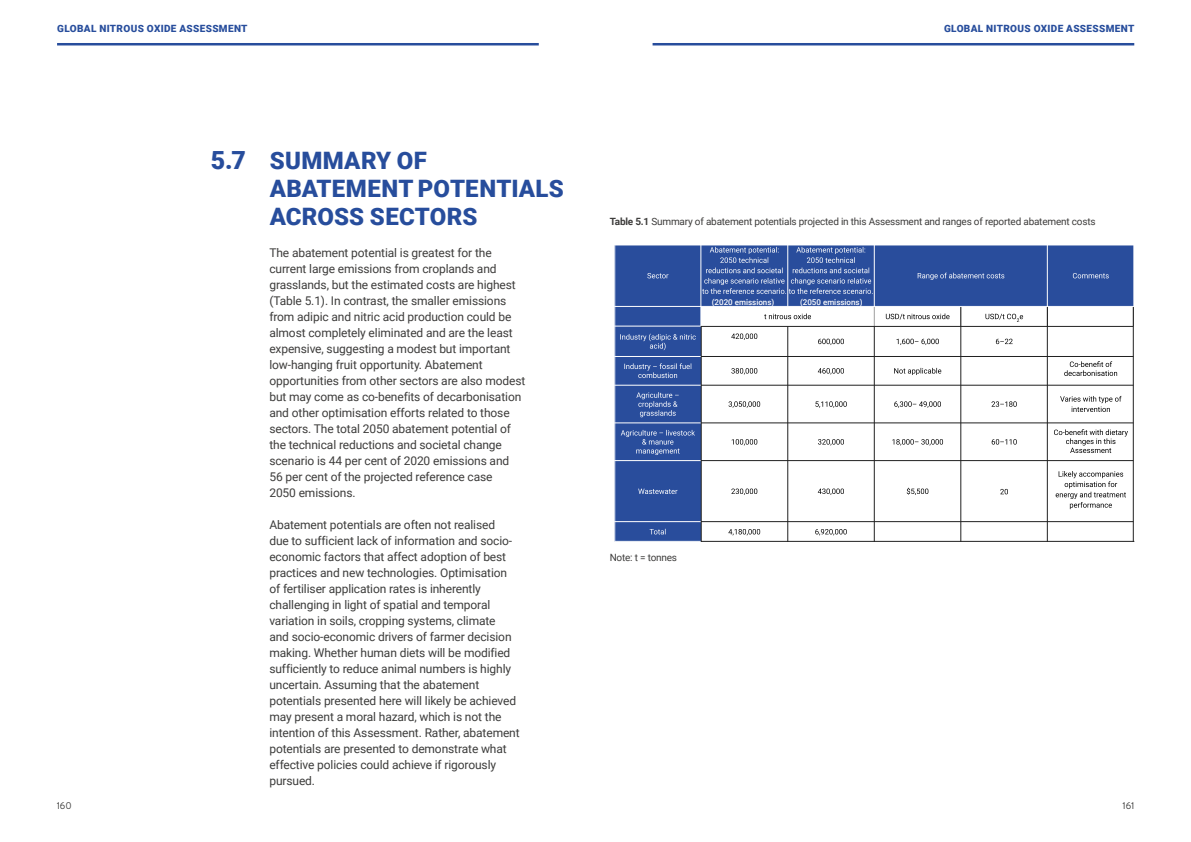
<style>
.page{position:relative;width:1191px;height:842px;background:#fff}
.page>*{position:absolute;margin:0;border:0;box-sizing:border-box;transform-origin:0 0}
.t1{font:900 24px/28px "Roboto";letter-spacing:.01em;color:#274d9c}
.t2{font:12px/16px "Roboto";letter-spacing:-.01em;color:#3c3c3b}
.t3{font:12px/16px "Roboto";letter-spacing:-.01em;color:#3d3c3b}
.t4{font:10px "Roboto";letter-spacing:-.02em;color:#3d3c3b}
.t5{font:900 10px "Roboto";letter-spacing:.035em;color:#274d9c}
.t6{font:10px "Brandon Grotesque";color:#3c3c3b}
.t7{font:500 8px "Roboto";color:#fff}
.s1{font-size:25px}
.s2{font-weight:700}
</style>
<div class="page">
<hr style="left:57px;top:43px;width:482px;height:2px;background:#274d9c">
<hr style="left:652px;top:43px;width:482px;height:2px;background:#274d9c">
<div style="left:614px;top:245px;width:87px;height:62px;background:#294d9c"></div>
<div style="left:701px;top:245px;width:86px;height:62px;background:#294d9c"></div>
<div style="left:787px;top:245px;width:87px;height:62px;background:#294d9c"></div>
<div style="left:874px;top:245px;width:173px;height:62px;background:#294d9c"></div>
<div style="left:1047px;top:245px;width:87px;height:62px;background:#294d9c"></div>
<div style="left:614px;top:307px;width:87px;height:19px;background:#294d9c"></div>
<div style="left:614px;top:326px;width:87px;height:30px;background:#294d9c"></div>
<div style="left:614px;top:356px;width:87px;height:29px;background:#294d9c"></div>
<div style="left:614px;top:385px;width:87px;height:38px;background:#294d9c"></div>
<div style="left:614px;top:423px;width:87px;height:38px;background:#294d9c"></div>
<div style="left:614px;top:461px;width:87px;height:61px;background:#294d9c"></div>
<div style="left:614px;top:522px;width:87px;height:20px;background:#294d9c"></div>
<hr style="left:614px;top:244px;width:1px;height:298px;background:#fff">
<hr style="left:700px;top:244px;width:1px;height:82px;background:#fff">
<hr style="left:700px;top:326px;width:1px;height:216px;background:#212121">
<hr style="left:787px;top:244px;width:1px;height:63px;background:#fff">
<hr style="left:787px;top:326px;width:1px;height:216px;background:#212121">
<hr style="left:873px;top:244px;width:1px;height:62px;background:#fff">
<svg style="left:873px;top:307px;width:1px;height:19px"></svg>
<hr style="left:873px;top:326px;width:1px;height:216px;background:#212121">
<svg style="left:960px;top:307px;width:1px;height:19px"></svg>
<hr style="left:960px;top:326px;width:1px;height:216px;background:#212121">
<hr style="left:1046px;top:244px;width:1px;height:62px;background:#fff">
<svg style="left:1046px;top:307px;width:1px;height:19px"></svg>
<hr style="left:1046px;top:326px;width:1px;height:216px;background:#212121">
<hr style="left:1133px;top:244px;width:1px;height:62px;background:#fff">
<svg style="left:1132px;top:307px;width:1px;height:19px"></svg>
<hr style="left:1132px;top:326px;width:1px;height:216px;background:#212121">
<hr style="left:614px;top:306px;width:520px;height:1px;background:#fff">
<hr style="left:614px;top:326px;width:87px;height:1px;background:#fff">
<hr style="left:701px;top:326px;width:432px;height:1px;background:#212121">
<hr style="left:614px;top:356px;width:87px;height:1px;background:#fff">
<hr style="left:701px;top:356px;width:432px;height:1px;background:#212121">
<hr style="left:614px;top:385px;width:87px;height:1px;background:#fff">
<hr style="left:701px;top:385px;width:432px;height:1px;background:#212121">
<hr style="left:614px;top:422px;width:87px;height:1px;background:#fff">
<hr style="left:701px;top:422px;width:432px;height:1px;background:#212121">
<hr style="left:614px;top:460px;width:87px;height:1px;background:#fff">
<hr style="left:701px;top:460px;width:432px;height:1px;background:#212121">
<hr style="left:614px;top:521px;width:87px;height:1px;background:#fff">
<hr style="left:701px;top:521px;width:432px;height:1px;background:#212121">
<hr style="left:614px;top:541px;width:87px;height:1px;background:#fff">
<hr style="left:701px;top:541px;width:433px;height:1px;background:#212121">
<svg style="left:647px;top:273px;width:21px;height:5px"></svg>
<svg style="left:702px;top:247px;width:170px;height:47px"></svg>
<svg style="left:917px;top:273px;width:87px;height:7px"></svg>
<svg style="left:1072px;top:273px;width:36px;height:5px"></svg>
<svg style="left:764px;top:313px;width:47px;height:6px"></svg>
<svg style="left:886px;top:313px;width:63px;height:7px"></svg>
<svg style="left:985px;top:314px;width:38px;height:8px"></svg>
<svg style="left:620px;top:334px;width:76px;height:16px"></svg>
<svg style="left:731px;top:333px;width:26px;height:7px"></svg>
<svg style="left:818px;top:339px;width:26px;height:6px"></svg>
<svg style="left:896px;top:339px;width:42px;height:6px"></svg>
<svg style="left:996px;top:339px;width:16px;height:5px"></svg>
<svg style="left:624px;top:363px;width:67px;height:15px"></svg>
<svg style="left:731px;top:368px;width:26px;height:7px"></svg>
<svg style="left:818px;top:368px;width:26px;height:7px"></svg>
<svg style="left:894px;top:368px;width:47px;height:7px"></svg>
<svg style="left:1064px;top:361px;width:53px;height:15px"></svg>
<svg style="left:636px;top:392px;width:42px;height:25px"></svg>
<svg style="left:728px;top:401px;width:32px;height:7px"></svg>
<svg style="left:815px;top:401px;width:31px;height:7px"></svg>
<svg style="left:894px;top:401px;width:47px;height:7px"></svg>
<svg style="left:991px;top:401px;width:25px;height:6px"></svg>
<svg style="left:1060px;top:396px;width:61px;height:16px"></svg>
<svg style="left:621px;top:430px;width:74px;height:25px"></svg>
<svg style="left:731px;top:439px;width:26px;height:7px"></svg>
<svg style="left:818px;top:439px;width:26px;height:7px"></svg>
<svg style="left:892px;top:439px;width:51px;height:7px"></svg>
<svg style="left:991px;top:439px;width:25px;height:6px"></svg>
<svg style="left:1054px;top:429px;width:73px;height:24px"></svg>
<svg style="left:638px;top:489px;width:39px;height:5px"></svg>
<svg style="left:731px;top:488px;width:26px;height:7px"></svg>
<svg style="left:818px;top:488px;width:26px;height:7px"></svg>
<svg style="left:906px;top:488px;width:22px;height:7px"></svg>
<svg style="left:1000px;top:489px;width:8px;height:5px"></svg>
<svg style="left:1055px;top:471px;width:71px;height:38px"></svg>
<svg style="left:649px;top:529px;width:16px;height:5px"></svg>
<svg style="left:728px;top:529px;width:32px;height:6px"></svg>
<svg style="left:815px;top:529px;width:31px;height:6px"></svg>
<p class="t5" style="left:57px;top:21px;width:192px">GLOBAL NITROUS OXIDE ASSESSMENT</p>
<p class="t5" style="left:944px;top:21px;width:192px">GLOBAL NITROUS OXIDE ASSESSMENT</p>
<h1 class="t1" style="left:270px;top:145px;width:295px;text-indent:-59px"><span class="s1">5.7</span> SUMMARY OF<br>ABATEMENT POTENTIALS<br>ACROSS SECTORS</h1>
<p class="t3" style="left:269px;top:245px;width:258px">The abatement potential is greatest for the current large emissions from croplands and grasslands, but the estimated costs are highest (Table 5.1). In contrast, the smaller emissions from adipic and nitric acid production could be almost completely eliminated and are the least expensive, suggesting a modest but important low-hanging fruit opportunity. Abatement opportunities from other sectors are also modest but may come as co-benefits of decarbonisation and other optimisation efforts related to those sectors. The total 2050 abatement potential of the technical reductions and societal change scenario is 44 per cent of 2020 emissions and 56 per cent of the projected reference case<br>2050 emissions.</p>
<p class="t2" style="left:269px;top:517px;width:252px">Abatement potentials are often not realised<br>due to sufficient lack of information and socio&shy;economic factors that affect adoption of best practices and new technologies. Optimisation of fertiliser application rates is inherently challenging in light of spatial and temporal variation in soils, cropping systems, climate<br>and socio-economic drivers of farmer decision making. Whether human diets will be modified sufficiently to reduce animal numbers is highly uncertain. Assuming that the abatement potentials presented here will likely be achieved may present a moral hazard, which is not the intention of this Assessment. Rather, abatement potentials are presented to demonstrate what effective policies could achieve if rigorously pursued.</p>
<p class="t4" style="left:609px;top:215px;width:487px"><span class="s2">Table 5.1</span> Summary of abatement potentials projected in this Assessment and ranges of reported abatement costs</p>
<p class="t7" style="left:712px;top:297px;width:64px">(2020 emissions)</p>
<p class="t7" style="left:800px;top:297px;width:64px">(2050 emissions)</p>
<p class="t4" style="left:609px;top:551px;width:69px">Note: t = tonnes</p>
<p class="t6" style="left:57px;top:799px;width:17px">160</p>
<p class="t6" style="left:1122px;top:799px;width:13px">161</p>
</div>
